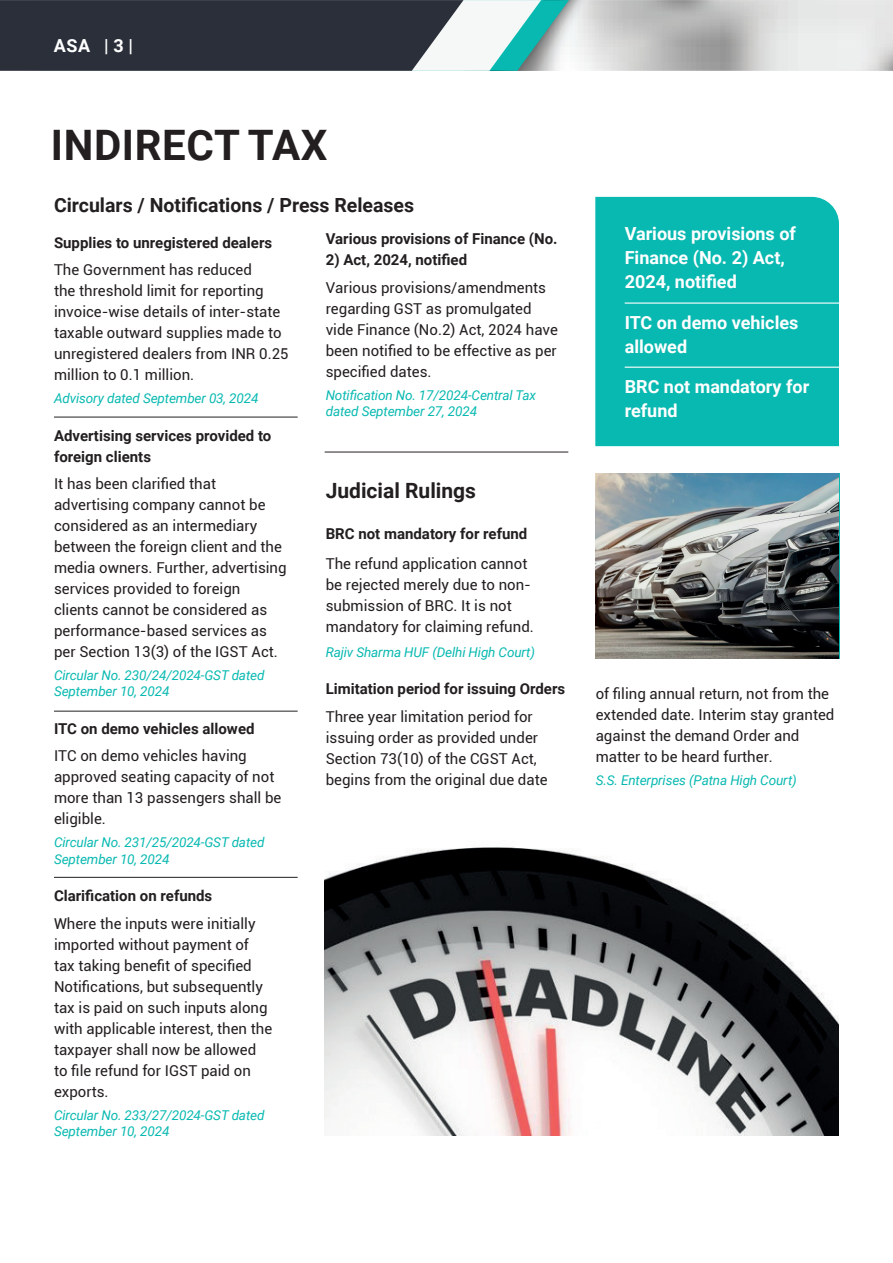
<style>
.page{position:relative;width:893px;height:1263px;background:#fff}
.page>*{position:absolute;margin:0;border:0;box-sizing:border-box;transform-origin:0 0}
.t1{font:700 42px "Roboto";letter-spacing:.015em;color:#231f20}
.t2{font:700 21px "Roboto";color:#231f20}
.t3{font:700 19.5px "Roboto";color:#231f20}
.t4{font:700 18px/24px "Roboto";color:#fff}
.t5{font:15px/21px "Roboto";color:#231f20}
.t6{font:700 15px/21px "Roboto";color:#231f20}
.t7{font:italic 13.5px/16.2px "Roboto";letter-spacing:-.01em;color:#08b9b1}
</style>
<div class="page">
<svg style="left:0;top:0;width:893px;height:71px;background:#7b8489"></svg>
<hr style="left:54px;top:417px;width:244px;height:1px;background:#231f20">
<hr style="left:54px;top:711px;width:244px;height:1px;background:#231f20">
<hr style="left:54px;top:877px;width:244px;height:1px;background:#231f20">
<div style="left:595px;top:197px;width:244px;height:249px;background:#08b9b1"></div>
<hr style="left:325px;top:452px;width:243px;height:1px;background:#231f20">
<hr style="left:625px;top:302px;width:227px;height:2px;background:#fff">
<hr style="left:625px;top:367px;width:227px;height:1px;background:#fff">
<img style="left:596px;top:474px;width:243px;height:185px">
<img style="left:324px;top:847px;width:515px;height:289px">
<p class="t4" style="left:54px;top:33px;width:81px">ASA | 3 |</p>
<h1 class="t1" style="left:51px;top:116px;width:278px">INDIRECT TAX</h1>
<h3 class="t3" style="left:54px;top:191px;width:362px">Circulars / Notifications / Press Releases</h3>
<p class="t6" style="left:54px;top:231px;width:220px">Supplies to unregistered dealers</p>
<p class="t5" style="left:54px;top:259px;width:236px">The Government has reduced<br>the threshold limit for reporting invoice-wise details of inter-state taxable outward supplies made to unregistered dealers from INR 0.25 million to 0.1 million.</p>
<p class="t7" style="left:54px;top:390px;width:206px">Advisory dated September 03, 2024</p>
<p class="t6" style="left:54px;top:424px;width:219px">Advertising services provided to foreign clients</p>
<p class="t5" style="left:54px;top:473px;width:234px">It has been clarified that advertising company cannot be considered as an intermediary between the foreign client and the media owners. Further, advertising services provided to foreign clients cannot be considered as performance-based services as per Section 13(3) of the IGST Act.</p>
<p class="t7" style="left:54px;top:667px;width:212px">Circular No. 230/24/2024-GST dated<br>September 10, 2024</p>
<p class="t6" style="left:54px;top:717px;width:202px">ITC on demo vehicles allowed</p>
<p class="t5" style="left:54px;top:745px;width:229px">ITC on demo vehicles having approved seating capacity of not more than 13 passengers shall be eligible.</p>
<p class="t7" style="left:54px;top:834px;width:212px">Circular No. 231/25/2024-GST dated<br>September 10, 2024</p>
<p class="t6" style="left:54px;top:884px;width:160px">Clarification on refunds</p>
<p class="t5" style="left:54px;top:912px;width:220px">Where the inputs were initially imported without payment of tax taking benefit of specified<br>Notifications, but subsequently tax is paid on such inputs along with applicable interest, then the taxpayer shall now be allowed to file refund for IGST paid on exports.</p>
<p class="t7" style="left:54px;top:1106px;width:212px">Circular No. 233/27/2024-GST dated<br>September 10, 2024</p>
<p class="t6" style="left:326px;top:228px;width:233px">Various provisions of Finance (No.</p>
<p class="t6" style="left:326px;top:249px;width:143px">2) Act, 2024, notified</p>
<p class="t5" style="left:326px;top:277px;width:234px">Various provisions/amendments regarding GST as promulgated vide Finance (No.2) Act, 2024 have been notified to be effective as per specified dates.</p>
<p class="t7" style="left:326px;top:387px;width:212px">Notification No. 17/2024-Central Tax dated September 27, 2024</p>
<h2 class="t2" style="left:326px;top:476px;width:152px">Judicial Rulings</h2>
<p class="t6" style="left:326px;top:523px;width:203px">BRC not mandatory for refund</p>
<p class="t5" style="left:326px;top:552px;width:210px">The refund application cannot be rejected merely due to non&shy;submission of BRC. It is not mandatory for claiming refund.</p>
<p class="t7" style="left:326px;top:643px;width:211px">Rajiv Sharma HUF (Delhi High Court)</p>
<p class="t6" style="left:326px;top:677px;width:241px">Limitation period for issuing Orders</p>
<p class="t5" style="left:326px;top:705px;width:223px">Three year limitation period for issuing order as provided under<br>Section 73(10) of the CGST Act, begins from the original due date</p>
<p class="t4" style="left:625px;top:221px;width:173px">Various provisions of<br>Finance (No. 2) Act,<br>2024, notified</p>
<p class="t4" style="left:625px;top:309px;width:175px">ITC on demo vehicles allowed</p>
<p class="t4" style="left:625px;top:374px;width:186px">BRC not mandatory for refund</p>
<p class="t5" style="left:596px;top:682px;width:240px">of filing annual return, not from the extended date. Interim stay granted against the demand Order and matter to be heard further.</p>
<p class="t7" style="left:596px;top:771px;width:203px">S.S. Enterprises (Patna High Court)</p>
</div>
